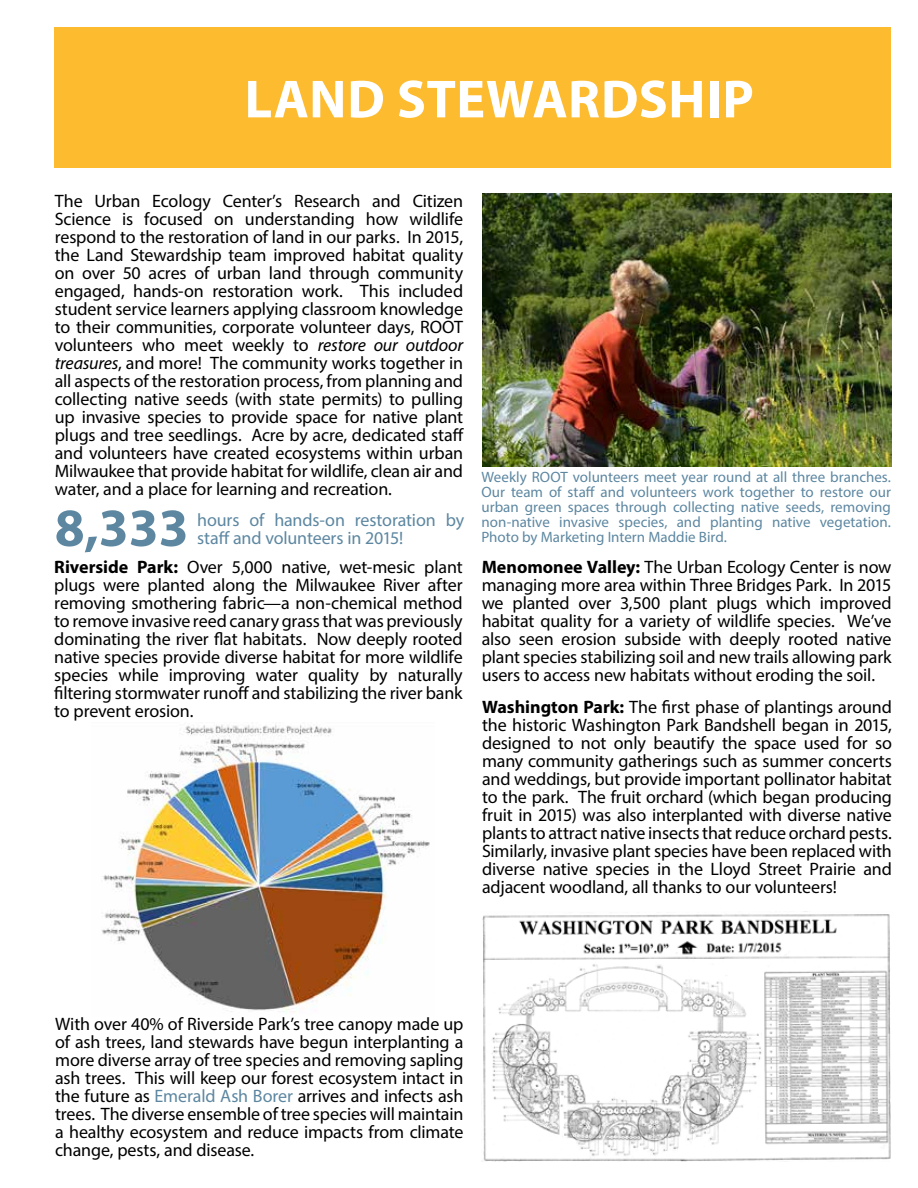
<style>
.page{position:relative;width:918px;height:1188px;background:#fff}
.page>*{position:absolute;margin:0;border:0;box-sizing:border-box;transform-origin:0 0}
.t1{font:700 54px "Myriad Pro";letter-spacing:.01em;color:#fff}
.t2{font:700 54px "Myriad Pro";color:#5d87a1}
.t3{font:18px/18px "Myriad Pro";letter-spacing:-.01em;color:#000;text-align:justify}
.t4{font:18px "Myriad Pro";letter-spacing:-.01em;color:#5d87a1}
.t5{font:15px/15px "Myriad Pro";color:#5d87a1;text-align:justify}
.s1{font-style:italic}
.s2{font-weight:700}
.s3{color:#5d87a1}
</style>
<div class="page">
<div style="left:54px;top:27px;width:837px;height:140px;background:#fdbb30"></div>
<img style="left:483px;top:194px;width:409px;height:272px">
<img style="left:102px;top:724px;width:328px;height:289px">
<img style="left:482px;top:914px;width:409px;height:248px">
<h1 class="t1" style="left:245px;top:64px;width:511px">LAND STEWARDSHIP</h1>
<p class="t3" style="left:55px;top:192px;width:411px">The Urban Ecology Center’s Research and Citizen Science is focused on understanding how wildlife respond to the restoration of land in our parks. In 2015, the Land Stewardship team improved habitat quality on over 50 acres of urban land through community engaged, hands-on restoration work. This included student service learners applying classroom knowledge to their communities, corporate volunteer days, ROOT volunteers who meet weekly to <span class="s1">restore our outdoor treasures</span>, and more! The community works together in all aspects of the restoration process, from planning and collecting native seeds (with state permits) to pulling up invasive species to provide space for native plant plugs and tree seedlings. Acre by acre, dedicated staff and volunteers have created ecosystems within urban Milwaukee that provide habitat for wildlife, clean air and water, and a place for learning and recreation.</p>
<h1 class="t2" style="left:55px;top:493px;width:135px">8,333</h1>
<p class="t4" style="left:197px;top:509px;width:269px">hours of hands-on restoration by</p>
<p class="t4" style="left:197px;top:527px;width:208px">staff and volunteers in 2015!</p>
<p class="t5" style="left:482px;top:469px;width:411px">Weekly ROOT volunteers meet year round at all three branches.<br>Our team of staff and volunteers work together to restore our urban green spaces through collecting native seeds, removing non-native invasive species, and planting native vegetation.<br>Photo by Marketing Intern Maddie Bird.</p>
<p class="t3" style="left:54px;top:558px;width:410px"><span class="s2">Riverside Park:</span> Over 5,000 native, wet-mesic plant plugs were planted along the Milwaukee River after removing smothering fabric—a non-chemical method to remove invasive reed canary grass that was previously dominating the river flat habitats. Now deeply rooted native species provide diverse habitat for more wildlife species while improving water quality by naturally filtering stormwater runoff and stabilizing the river bank to prevent erosion.</p>
<p class="t3" style="left:482px;top:558px;width:411px"><span class="s2">Menomonee Valley:</span> The Urban Ecology Center is now managing more area within Three Bridges Park. In 2015 we planted over 3,500 plant plugs which improved habitat quality for a variety of wildlife species. We’ve also seen erosion subside with deeply rooted native plant species stabilizing soil and new trails allowing park users to access new habitats without eroding the soil.</p>
<p class="t3" style="left:482px;top:697px;width:411px"><span class="s2">Washington Park:</span> The first phase of plantings around the historic Washington Park Bandshell began in 2015, designed to not only beautify the space used for so many community gatherings such as summer concerts and weddings, but provide important pollinator habitat to the park. The fruit orchard (which began producing fruit in 2015) was also interplanted with diverse native plants to attract native insects that reduce orchard pests.<br>Similarly, invasive plant species have been replaced with diverse native species in the Lloyd Street Prairie and adjacent woodland, all thanks to our volunteers!</p>
<p class="t3" style="left:55px;top:1015px;width:410px">With over 40% of Riverside Park’s tree canopy made up of ash trees, land stewards have begun interplanting a more diverse array of tree species and removing sapling ash trees. This will keep our forest ecosystem intact in the future as <span class="s3">Emerald Ash Borer</span> arrives and infects ash trees. The diverse ensemble of tree species will maintain a healthy ecosystem and reduce impacts from climate change, pests, and disease.</p>
</div>
